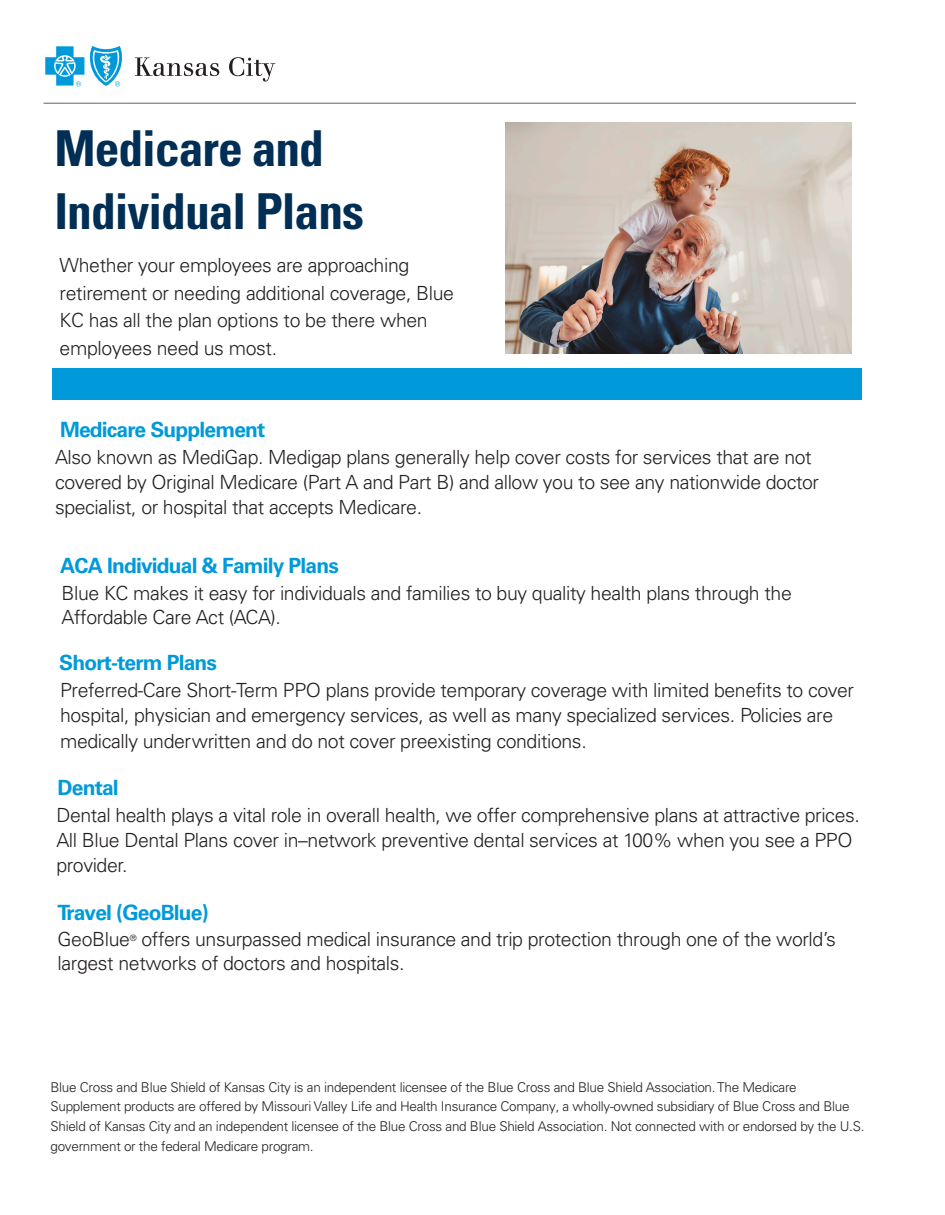
<style>
.page{position:relative;width:945px;height:1215px;background:#fff}
.page>*{position:absolute;margin:0;border:0;box-sizing:border-box;transform-origin:0 0}
.MG_Body{font:700 condensed 49.5px/62.7px "Univers LT Std";letter-spacing:-.02em;color:#002e54}
.MG_H3{font:700 21px "Univers LT Std";letter-spacing:-.04em;color:#009ada}
.MG_H3-2{font:300 19.5px/25px "Univers LT Std";letter-spacing:-.02em;color:#231f20}
.MG_Body-2{font:300 19.5px/27.6px "Univers LT Std";letter-spacing:-.02em;color:#231f20}
.MG_H3-3{font:300 13.5px/19.8px "Univers LT Std";letter-spacing:-.02em;color:#231f20}
.MG_H3-4{font:300 8.7px "Univers LT Std";color:#231f20}
</style>
<div class="page">
<svg style="left:135px;top:57px;width:84px;height:19px"></svg>
<svg style="left:229px;top:57px;width:46px;height:25px"></svg>
<svg style="left:45px;top:46px;width:77px;height:41px"></svg>
<hr style="left:44px;top:103px;width:812px;height:1px;background:#636366">
<div style="left:52px;top:368px;width:810px;height:32px;background:#009ada"></div>
<img style="left:506px;top:123px;width:346px;height:231px">
<p class="MG_Body" style="left:54px;top:117px;width:311px">Medicare and<br>Individual Plans</p>
<p class="MG_Body-2" style="left:60px;top:251px;width:396px">Whether your employees are approaching retirement or needing additional coverage, Blue KC has all the plan options to be there when employees need us most.</p>
<p class="MG_H3" style="left:60px;top:417px;width:207px">Medicare Supplement</p>
<p class="MG_H3-2" style="left:55px;top:444px;width:766px">Also known as MediGap. Medigap plans generally help cover costs for services that are not covered by Original Medicare (Part A and Part B) and allow you to see any nationwide doctor specialist, or hospital that accepts Medicare.</p>
<p class="MG_H3" style="left:60px;top:553px;width:280px">ACA Individual &amp; Family Plans</p>
<p class="MG_H3-2" style="left:62px;top:580px;width:732px">Blue KC makes it easy for individuals and families to buy quality health plans through the<br>Affordable Care Act (ACA).</p>
<p class="MG_H3" style="left:59px;top:650px;width:159px">Short-term Plans</p>
<p class="MG_H3-2" style="left:60px;top:677px;width:796px;line-height:25.7px">Preferred-Care Short-Term PPO plans provide temporary coverage with limited benefits to cover hospital, physician and emergency services, as well as many specialized services. Policies are medically underwritten and do not cover preexisting conditions.</p>
<p class="MG_H3" style="left:58px;top:775px;width:63px">Dental</p>
<p class="MG_H3-2" style="left:56px;top:802px;width:805px">Dental health plays a vital role in overall health, we offer comprehensive plans at attractive prices.<br>All Blue Dental Plans cover in–network preventive dental services at 100% when you see a PPO provider.</p>
<p class="MG_H3" style="left:58px;top:900px;width:153px">Travel (GeoBlue)</p>
<p class="MG_H3-2" style="left:58px;top:926px;width:74px">GeoBlue</p>
<p class="MG_H3-4" style="left:130px;top:933px;width:8px">®</p>
<p class="MG_H3-2" style="left:58px;top:927px;width:780px;line-height:24.3px;text-indent:84px">offers unsurpassed medical insurance and trip protection through one of the world’s largest networks of doctors and hospitals.</p>
<p class="MG_H3-3" style="left:50px;top:1077px;width:815px">Blue Cross and Blue Shield of Kansas City is an independent licensee of the Blue Cross and Blue Shield Association.The Medicare Supplement products are offered by Missouri Valley Life and Health Insurance Company, a wholly-owned subsidiary of Blue Cross and Blue Shield of Kansas City and an independent licensee of the Blue Cross and Blue Shield Association. Not connected with or endorsed by the U.S. government or the federal Medicare program.</p>
</div>
